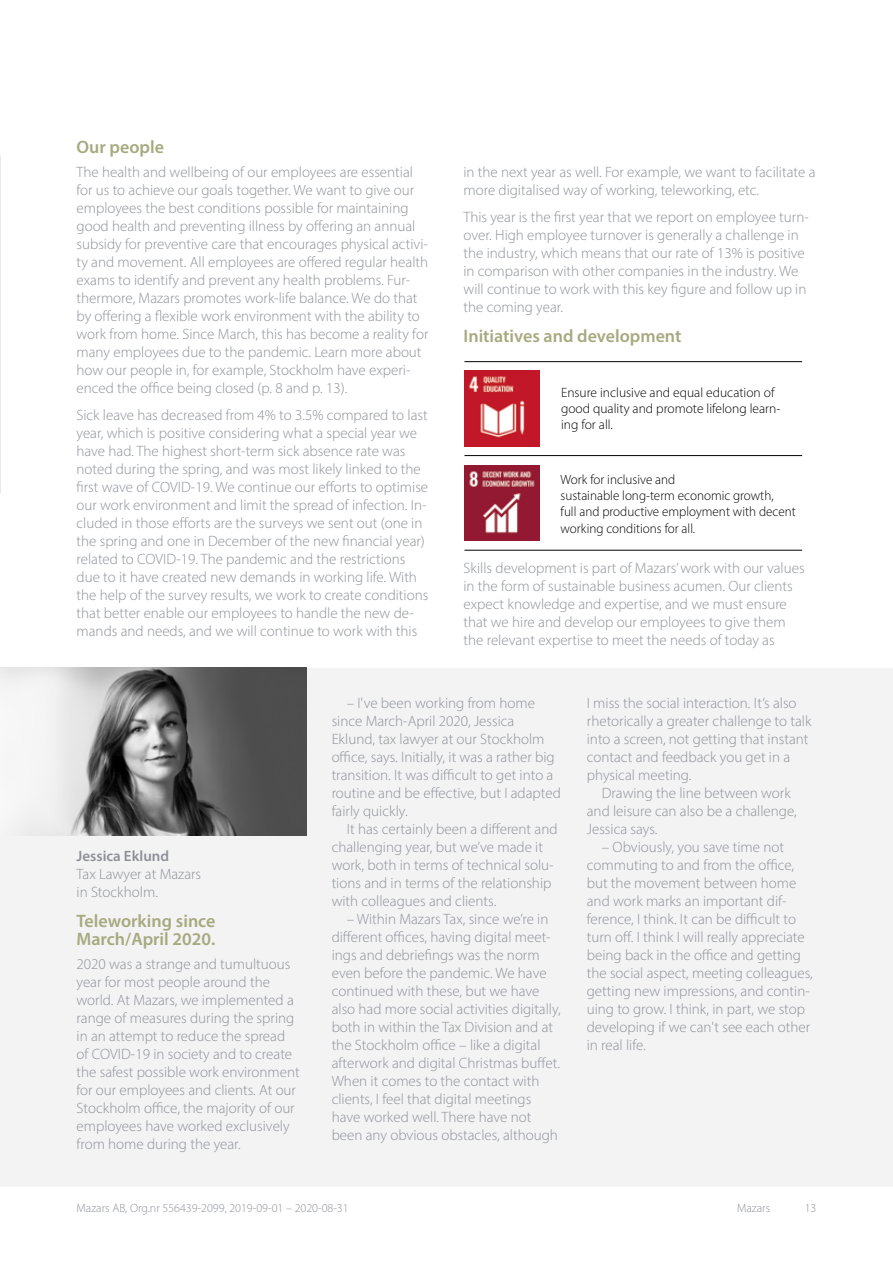
<style>
.page{position:relative;width:893px;height:1263px;background:#fff}
.page>*{position:absolute;margin:0;border:0;box-sizing:border-box;transform-origin:0 0}
.t1{font:600 18px/18px "Myriad Pro";color:#a7a97f}
.t2{font:300 15px/18px "Myriad Pro";color:#8d9197}
.t3{font:600 15px "Myriad Pro";color:#8d9197}
.t4{font:300 13.5px/16.2px "Myriad Pro";color:#000}
.t5{font:300 12px "Myriad Pro";color:#8d9197}
</style>
<div class="page">
<div style="left:0;top:668px;width:893px;height:518px;background:#f3f3f4"></div>
<hr style="left:464px;top:455px;width:338px;height:1px;background:#000">
<hr style="left:464px;top:361px;width:338px;height:1px;background:#000">
<img style="left:2px;top:668px;width:304px;height:168px">
<hr style="left:464px;top:550px;width:338px;height:1px;background:#000">
<img style="left:464px;top:371px;width:76px;height:75px">
<img style="left:464px;top:466px;width:75px;height:75px">
<p class="t1" style="left:77px;top:138px;width:89px">Our people</p>
<p class="t2" style="left:77px;top:163px;width:353px">The health and wellbeing of our employees are essential for us to achieve our goals together. We want to give our employees the best conditions possible for maintaining good health and preventing illness by offering an annual subsidy for preventive care that encourages physical activi&shy;ty and movement. All employees are offered regular health exams to identify and prevent any health problems. Fur&shy;thermore, Mazars promotes work-life balance. We do that by offering a flexible work environment with the ability to work from home. Since March, this has become a reality for many employees due to the pandemic. Learn more about how our people in, for example, Stockholm have experi&shy;enced the office being closed (p. 8 and p. 13).</p>
<p class="t2" style="left:77px;top:406px;width:353px">Sick leave has decreased from 4% to 3.5% compared to last year, which is positive considering what a special year we have had. The highest short-term sick absence rate was noted during the spring, and was most likely linked to the first wave of COVID-19. We continue our efforts to optimise our work environment and limit the spread of infection. In&shy;cluded in those efforts are the surveys we sent out (one in the spring and one in December of the new financial year) related to COVID-19. The pandemic and the restrictions due to it have created new demands in working life. With the help of the survey results, we work to create conditions that better enable our employees to handle the new de&shy;mands and needs, and we will continue to work with this</p>
<p class="t2" style="left:463px;top:163px;width:353px">in the next year as well. For example, we want to facilitate a more digitalised way of working, teleworking, etc.</p>
<p class="t2" style="left:463px;top:208px;width:347px">This year is the first year that we report on employee turn&shy;over. High employee turnover is generally a challenge in the industry, which means that our rate of 13% is positive in comparison with other companies in the industry. We will continue to work with this key figure and follow up in the coming year.</p>
<p class="t1" style="left:463px;top:327px;width:219px">Initiatives and development</p>
<p class="t4" style="left:561px;top:384px;width:221px">Ensure inclusive and equal education of good quality and promote lifelong learn&shy;ing for all.</p>
<p class="t4" style="left:561px;top:471px;width:237px">Work for inclusive and<br>sustainable long-term economic growth,<br>full and productive employment with decent working conditions for all.</p>
<p class="t2" style="left:463px;top:559px;width:343px">Skills development is part of Mazars’ work with our values in the form of sustainable business acumen. Our clients expect knowledge and expertise, and we must ensure that we hire and develop our employees to give them the relevant expertise to meet the needs of today as</p>
<p class="t3" style="left:77px;top:846px;width:94px">Jessica Eklund</p>
<p class="t2" style="left:77px;top:865px;width:126px">Tax Lawyer at Mazars in Stockholm.</p>
<p class="t1" style="left:77px;top:912px;width:140px">Teleworking since<br>March/April 2020.</p>
<p class="t2" style="left:77px;top:955px;width:225px">2020 was a strange and tumultuous year for most people around the world. At Mazars, we implemented a range of measures during the spring in an attempt to reduce the spread of COVID-19 in society and to create the safest possible work environment for our employees and clients. At our Stockholm office, the majority of our employees have worked exclusively from home during the year.</p>
<p class="t2" style="left:332px;top:694px;width:231px;text-indent:15px">– I've been working from home since March-April 2020, Jessica Eklund, tax lawyer at our Stockholm office, says. Initially, it was a rather big transition. It was difficult to get into a routine and be effective, but I adapted fairly quickly.</p>
<p class="t2" style="left:332px;top:820px;width:227px;text-indent:15px">It has certainly been a different and challenging year, but we’ve made it work, both in terms of technical solu&shy;tions and in terms of the relationship with colleagues and clients.</p>
<p class="t2" style="left:332px;top:910px;width:231px;text-indent:15px">– Within Mazars Tax, since we’re in different offices, having digital meet&shy;ings and debriefings was the norm even before the pandemic. We have continued with these, but we have also had more social activities digitally, both in within the Tax Division and at the Stockholm office – like a digital afterwork and digital Christmas buffet.<br>When it comes to the contact with clients, I feel that digital meetings have worked well. There have not been any obvious obstacles, although</p>
<p class="t2" style="left:587px;top:694px;width:226px">I miss the social interaction. It’s also rhetorically a greater challenge to talk into a screen, not getting that instant contact and feedback you get in a physical meeting.</p>
<p class="t2" style="left:587px;top:784px;width:211px;text-indent:15px">Drawing the line between work and leisure can also be a challenge,<br>Jessica says.</p>
<p class="t2" style="left:587px;top:838px;width:227px;text-indent:15px">– Obviously, you save time not commuting to and from the office, but the movement between home and work marks an important dif&shy;ference, I think. It can be difficult to turn off. I think I will really appreciate being back in the office and getting the social aspect, meeting colleagues, getting new impressions, and contin&shy;uing to grow. I think, in part, we stop developing if we can't see each other in real life.</p>
<p class="t5" style="left:77px;top:1201px;width:274px">Mazars AB, Org.nr 556439-2099, 2019-09-01 – 2020-08-31</p>
<p class="t5" style="left:737px;top:1201px;width:35px">Mazars</p>
<p class="t5" style="left:805px;top:1201px;width:13px">13</p>
</div>
